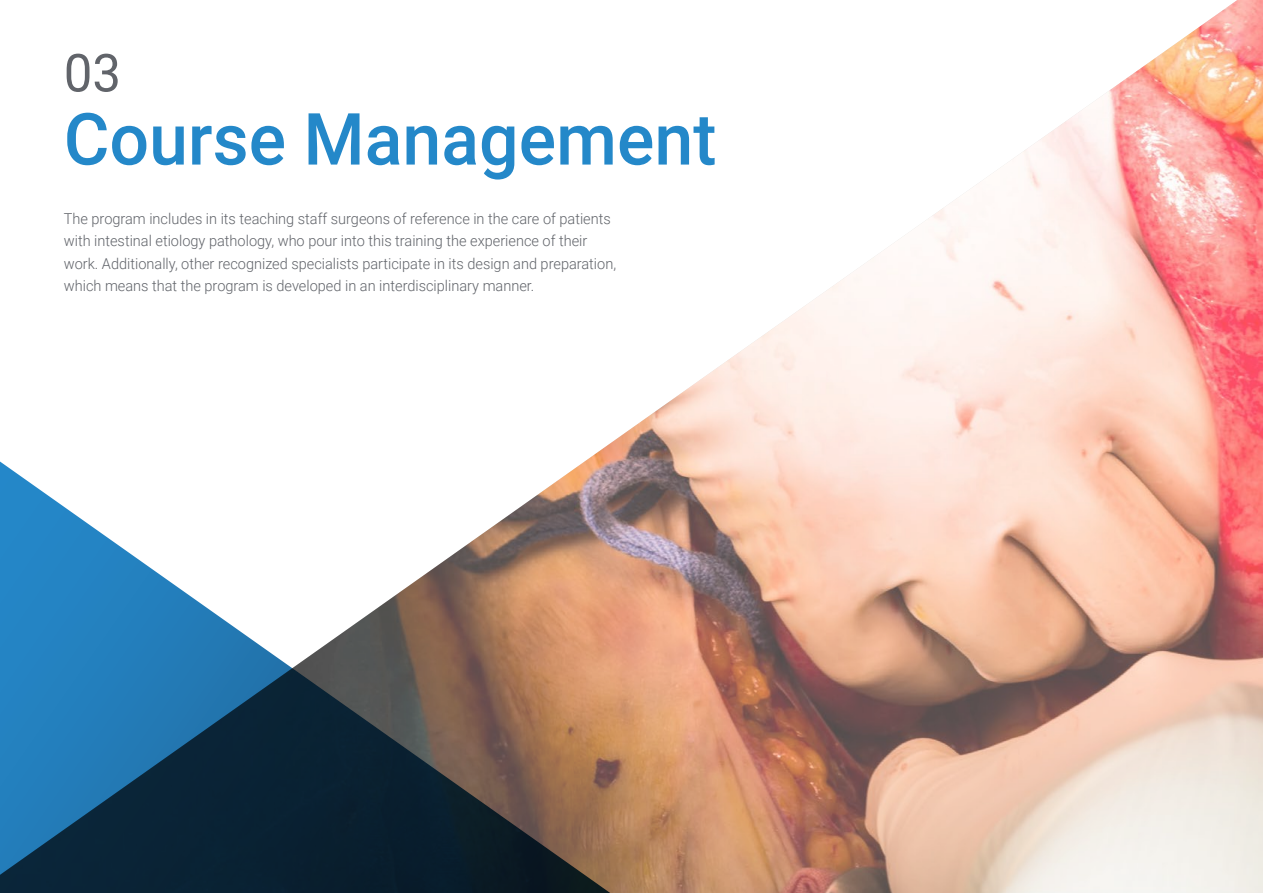
<style>
.page{position:relative;width:1263px;height:893px;background:#fff}
.page>*{position:absolute;margin:0;border:0;box-sizing:border-box;transform-origin:0 0}
.t1{font:500 72px "Roboto";color:#2488c9}
.t2{font:52.5px "Roboto";color:#61646a}
.t3{font:300 15px/22.5px "Roboto";color:#61646a}
</style>
<div class="page">
<img style="left:606px;top:0;width:657px;height:893px">
<svg style="left:0;top:446px;width:640px;height:447px"></svg>
<h2 class="t2" style="left:64px;top:36px;width:59px">03</h2>
<h1 class="t1" style="left:64px;top:89px;width:654px">Course Management</h1>
<p class="t3" style="left:64px;top:207px;width:554px">The program includes in its teaching staff surgeons of reference in the care of patients with intestinal etiology pathology, who pour into this training the experience of their work. Additionally, other recognized specialists participate in its design and preparation, which means that the program is developed in an interdisciplinary manner.</p>
</div>
